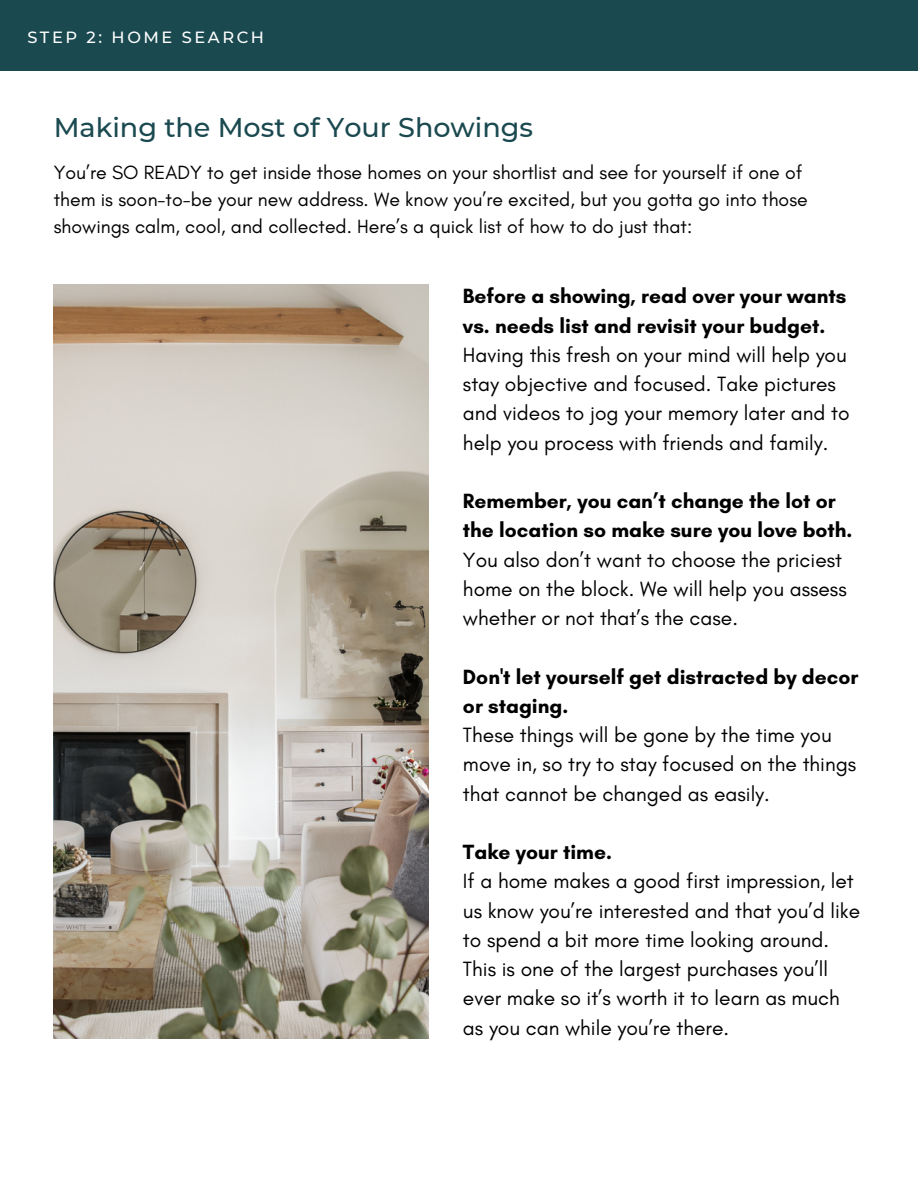
<style>
.page{position:relative;width:918px;height:1188px;background:#fff}
.page>*{position:absolute;margin:0;border:0;box-sizing:border-box;transform-origin:0 0}
.t1{font:500 27px "Montserrat";color:#1a4950}
.t2{font:21px/29.2px "Glacial Indifference";color:#000}
.t3{font:700 21px/29.2px "Glacial Indifference";color:#000}
.t4{font:19.5px/27px "Glacial Indifference";color:#000}
.t5{font:500 16.2px "Montserrat";letter-spacing:.155em;color:#fff}
</style>
<div class="page">
<div style="left:0;top:0;width:918px;height:71px;background:#1a4950"></div>
<img style="left:54px;top:284px;width:374px;height:755px">
<p class="t5" style="left:27px;top:27px;width:238px">STEP 2: HOME SEARCH</p>
<p class="t1" style="left:54px;top:111px;width:481px">Making the Most of Your Showings</p>
<p class="t4" style="left:54px;top:159px;width:756px">You’re SO READY to get inside those homes on your shortlist and see for yourself if one of them is soon-to-be your new address. We know you’re excited, but you gotta go into those showings calm, cool, and collected. Here’s a quick list of how to do just that:</p>
<p class="t3" style="left:463px;top:281px;width:385px">Before a showing, read over your wants vs. needs list and revisit your budget.</p>
<p class="t2" style="left:463px;top:340px;width:388px">Having this fresh on your mind will help you stay objective and focused. Take pictures and videos to jog your memory later and to help you process with friends and family.</p>
<p class="t3" style="left:463px;top:486px;width:391px">Remember, you can’t change the lot or the location so make sure you love both.</p>
<p class="t2" style="left:463px;top:545px;width:385px">You also don’t want to choose the priciest home on the block. We will help you assess whether or not that’s the case.</p>
<p class="t3" style="left:463px;top:662px;width:397px">Don't let yourself get distracted by decor or staging.</p>
<p class="t2" style="left:463px;top:720px;width:395px">These things will be gone by the time you move in, so try to stay focused on the things that cannot be changed as easily.</p>
<p class="t3" style="left:463px;top:837px;width:150px">Take your time.</p>
<p class="t2" style="left:463px;top:866px;width:399px">If a home makes a good first impression, let us know you’re interested and that you’d like to spend a bit more time looking around.<br>This is one of the largest purchases you’ll ever make so it’s worth it to learn as much as you can while you’re there.</p>
</div>
